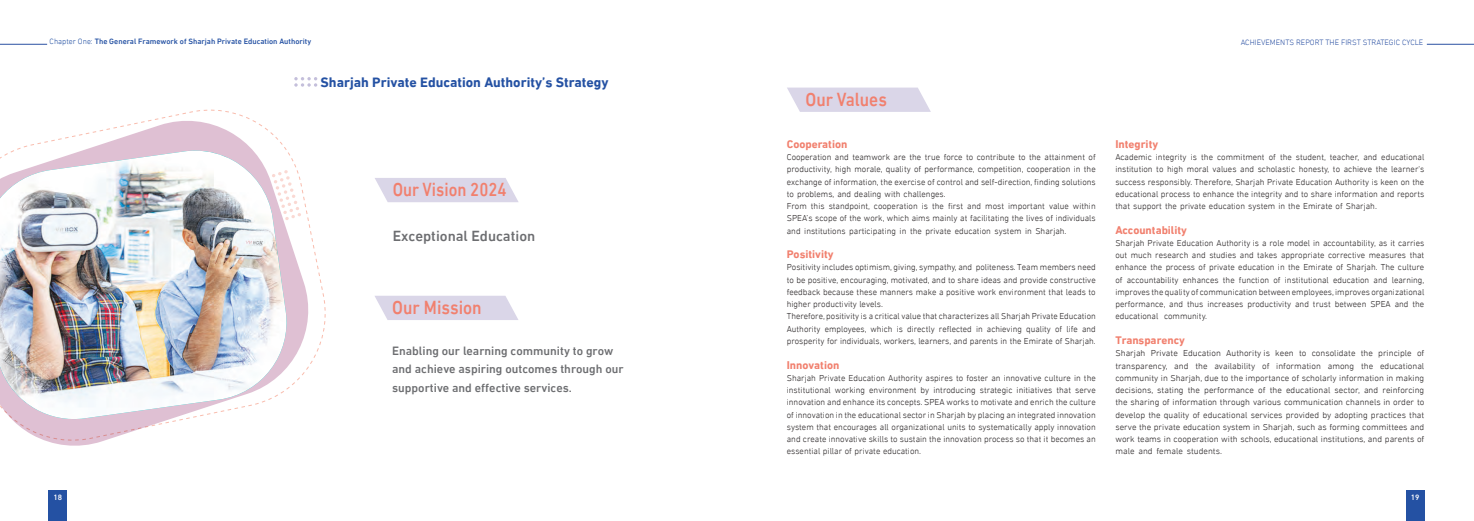
<style>
.page{position:relative;width:1474px;height:521px;background:#fff}
.page>*{position:absolute;margin:0;border:0;box-sizing:border-box;transform-origin:0 0}
.عنوان_رئيسي{font:500 19.25px "DIN Next LT Arabic";color:#f1806e;scale:.9 1}
.عنوان_رئيسي-2{font:500 19.25px "DIN Next LT Arabic";color:#f1806e;scale:.86 1}
.عنوان_رئيسي-3{font:500 14.88px "DIN Next LT Arabic";color:#6c6d70}
.عنوان_رئيسي-4{font:700 14px "DIN Next LT Arabic";color:#2451a3}
.عنوان_رئيسي-5{font:500 12.25px/18.4px "DIN Next LT Arabic";color:#6c6d70}
.عنوان_فرعي-1{font:700 11.38px "DIN Next LT Arabic";color:#f1806e}
.Text{font:300 8.75px/12.2px "DIN Next LT Arabic";color:#231f20;text-align:justify}
.t1{font:500 7.88px "DIN Next LT Arabic";color:#2451a3}
.t2{font:300 7.88px "DIN Next LT Arabic";color:#2b51a3}
.t3{font:500 7.88px "DIN Next LT Arabic";color:#fff}
.s1{font-weight:300}
</style>
<div class="page">
<svg style="left:14px;top:117px;width:305px;height:329px"></svg>
<img style="left:0;top:151px;width:292px;height:270px">
<svg style="left:375px;top:178px;width:143px;height:24px;background:#ddd9e9"></svg>
<svg style="left:787px;top:88px;width:143px;height:24px;background:#ddd9ea"></svg>
<svg style="left:375px;top:296px;width:143px;height:24px;background:#ddd9e9"></svg>
<img style="left:194px;top:109px;width:129px;height:182px">
<svg style="left:294px;top:77px;width:23px;height:10px"></svg>
<div style="left:1405px;top:490px;width:19px;height:31px;background:#2451a3"></div>
<div style="left:48px;top:490px;width:19px;height:31px;background:#2451a3"></div>
<hr style="left:0;top:44px;width:47px;height:1px;background:#2b51a3">
<hr style="left:1426px;top:44px;width:47px;height:1px;background:#2b51a3">
<p class="t1" style="left:50px;top:37px;width:263px"><span class="s1">Chapter One:</span> The General Framework of Sharjah Private Education Authority</p>
<p class="t2" style="left:1240px;top:37px;width:184px">ACHIEVEMENTS REPORT THE FIRST STRATEGIC CYCLE</p>
<p class="عنوان_رئيسي-4" style="left:320px;top:74px;width:289px">Sharjah Private Education Authority’s Strategy</p>
<p class="عنوان_رئيسي-2" style="left:392px;top:178px;width:134px">Our Vision 2024</p>
<p class="عنوان_رئيسي-3" style="left:392px;top:227px;width:144px">Exceptional Education</p>
<p class="عنوان_رئيسي" style="left:392px;top:296px;width:101px">Our Mission</p>
<p class="عنوان_رئيسي-5" style="left:392px;top:341px;width:233px">Enabling our learning community to grow and achieve aspiring outcomes through our supportive and effective services.</p>
<p class="عنوان_رئيسي" style="left:805px;top:88px;width:92px">Our Values</p>
<p class="عنوان_فرعي-1" style="left:786px;top:137px;width:62px">Cooperation</p>
<p class="Text" style="left:786px;top:151px;width:310px">Cooperation and teamwork are the true force to contribute to the attainment of productivity, high morale, quality of performance, competition, cooperation in the exchange of information, the exercise of control and self-direction, finding solutions to problems, and dealing with challenges.</p>
<p class="Text" style="left:786px;top:200px;width:310px">From this standpoint, cooperation is the first and most important value within SPEA’s scope of the work, which aims mainly at facilitating the lives of individuals and institutions participating in the private education system in Sharjah.</p>
<p class="عنوان_فرعي-1" style="left:786px;top:248px;width:48px">Positivity</p>
<p class="Text" style="left:786px;top:261px;width:310px">Positivity includes optimism, giving, sympathy, and politeness. Team members need to be positive, encouraging, motivated, and to share ideas and provide constructive feedback because these manners make a positive work environment that leads to higher productivity levels.</p>
<p class="Text" style="left:786px;top:310px;width:310px">Therefore, positivity is a critical value that characterizes all Sharjah Private Education Authority employees, which is directly reflected in achieving quality of life and prosperity for individuals, workers, learners, and parents in the Emirate of Sharjah.</p>
<p class="عنوان_فرعي-1" style="left:786px;top:358px;width:54px">Innovation</p>
<p class="Text" style="left:786px;top:372px;width:310px">Sharjah Private Education Authority aspires to foster an innovative culture in the institutional working environment by introducing strategic initiatives that serve innovation and enhance its concepts. SPEA works to motivate and enrich the culture of innovation in the educational sector in Sharjah by placing an integrated innovation system that encourages all organizational units to systematically apply innovation and create innovative skills to sustain the innovation process so that it becomes an essential pillar of private education.</p>
<p class="عنوان_فرعي-1" style="left:1115px;top:137px;width:44px">Integrity</p>
<p class="Text" style="left:1115px;top:151px;width:310px">Academic integrity is the commitment of the student, teacher, and educational institution to high moral values and scholastic honesty, to achieve the learner's success responsibly. Therefore, Sharjah Private Education Authority is keen on the educational process to enhance the integrity and to share information and reports that support the private education system in the Emirate of Sharjah.</p>
<p class="عنوان_فرعي-1" style="left:1115px;top:223px;width:73px">Accountability</p>
<p class="Text" style="left:1115px;top:237px;width:310px">Sharjah Private Education Authority is a role model in accountability, as it carries out much research and studies and takes appropriate corrective measures that enhance the process of private education in the Emirate of Sharjah. The culture of accountability enhances the function of institutional education and learning, improves the quality of communication between employees, improves organizational performance, and thus increases productivity and trust between SPEA and the educational community.</p>
<p class="عنوان_فرعي-1" style="left:1115px;top:333px;width:71px">Transparency</p>
<p class="Text" style="left:1115px;top:347px;width:310px">Sharjah Private Education Authority is keen to consolidate the principle of transparency, and the availability of information among the educational community in Sharjah, due to the importance of scholarly information in making decisions, stating the performance of the educational sector, and reinforcing the sharing of information through various communication channels in order to develop the quality of educational services provided by adopting practices that serve the private education system in Sharjah, such as forming committees and work teams in cooperation with schools, educational institutions, and parents of male and female students.</p>
<p class="t3" style="left:53px;top:492px;width:10px">18</p>
<p class="t3" style="left:1410px;top:492px;width:10px">19</p>
</div>
